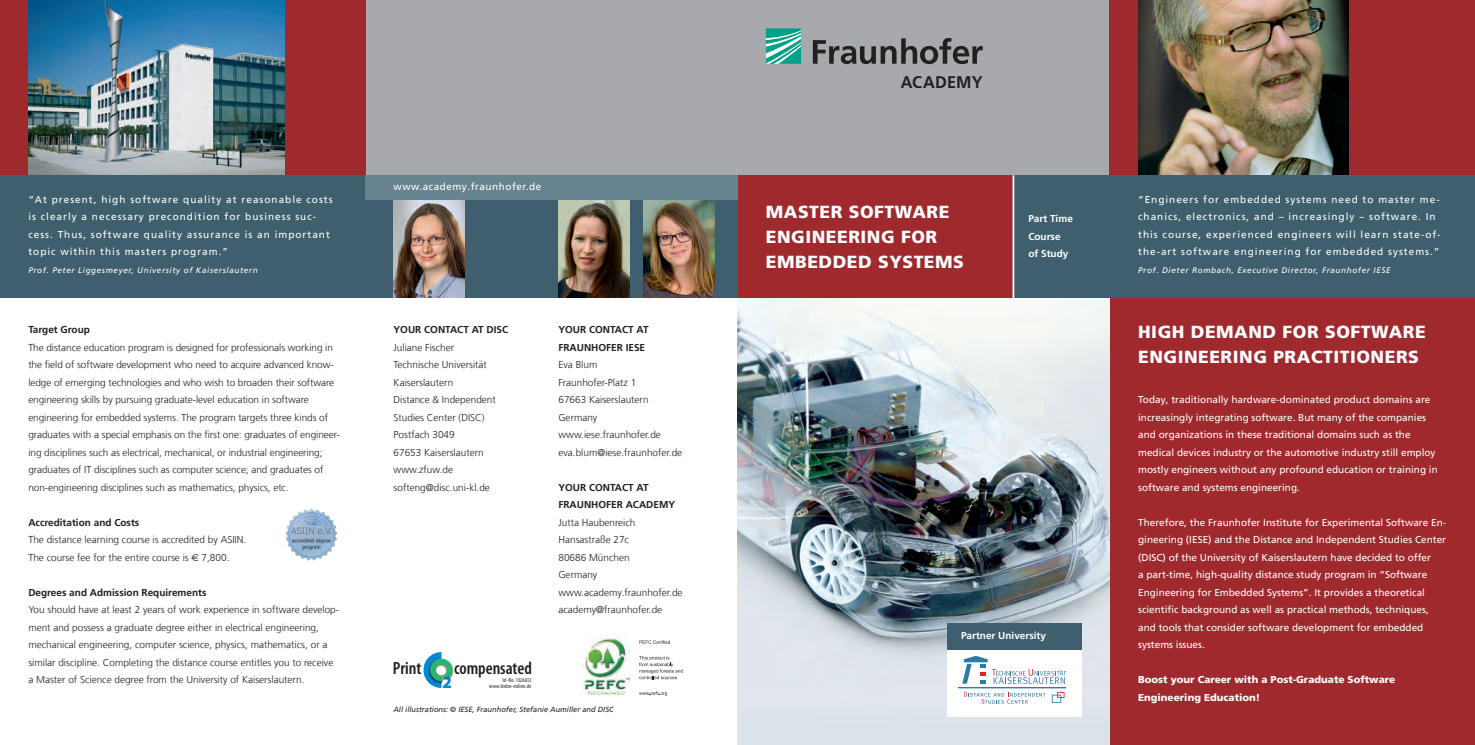
<style>
.page{position:relative;width:1475px;height:745px;background:#fff}
.page>*{position:absolute;margin:0;border:0;box-sizing:border-box;transform-origin:0 0}
.t1{font:600 condensed 17.75px "Myriad Pro";color:#231f20}
._03_Standardüberschr{font:900 17.5px/25px "Frutiger LT Com";letter-spacing:.03em;color:#fff}
.t2{font:700 16.88px "Frutiger LT Com";letter-spacing:.01em;color:#231f20}
._06_Fließtext{font:300 10px/17.5px "Frutiger LT Com";color:#231f20}
._06_Fließtext-2{font:10px/17.5px "Frutiger LT Com";color:#fff}
._04_1_Einleitungstex{font:10px/17.5px "Frutiger LT Com";letter-spacing:.1em;color:#fff}
._06_Fließtext-3{font:700 10px/17.5px "Frutiger LT Com";color:#231f20}
._07_Zwischenüberschr{font:700 10px "Frutiger LT Com";color:#231f20}
._06_Fließtext-4{font:900 10px/17.5px "Frutiger LT Com";color:#fff}
._11_1_Kapitelübersch{font:10px "Frutiger LT Com";letter-spacing:.05em;color:#fff}
._06_1_Fließtext_8pt{font:300 10px "Frutiger LT Com";color:#231f20}
._07_1_Zwischenübersc{font:700 10px/17.5px "Frutiger LT Com";color:#fff}
._07_Zwischenüberschr-2{font:700 10px "Frutiger LT Com";color:#fff}
._05_Marginalie_Bildu{font:italic 8.12px "Frutiger LT Com";letter-spacing:.075em;color:#fff}
._05_Marginalie_Bildu-2{font:italic 7.5px "Frutiger LT Com";color:#231f20}
.t3{font:condensed 5.88px/5.9px "Myriad Pro";letter-spacing:.035em;color:#231f20;text-align:right}
.s1{font-family:"Euro Sans";font-weight:400}
</style>
<div class="page">
<div style="left:365px;top:0;width:744px;height:175px;background:#a8a9ad"></div>
<div style="left:1109px;top:0;width:365px;height:175px;background:#9f292d"></div>
<div style="left:0;top:0;width:365px;height:175px;background:#9f292d"></div>
<img style="left:28px;top:0;width:257px;height:175px">
<div style="left:1109px;top:298px;width:365px;height:446px;background:#9f292d"></div>
<img style="left:1138px;top:0;width:210px;height:175px">
<img style="left:737px;top:298px;width:372px;height:446px">
<svg style="left:765px;top:28px;width:35px;height:36px"></svg>
<svg style="left:812px;top:38px;width:170px;height:26px"></svg>
<div style="left:737px;top:175px;width:372px;height:123px;background:#9f292d"></div>
<div style="left:1013px;top:175px;width:461px;height:123px;background:#3f5f6e"></div>
<hr style="left:1012px;top:175px;width:2px;height:123px;background:#fff">
<div style="left:947px;top:649px;width:134px;height:67px;background:#fff"></div>
<svg style="left:962px;top:655px;width:104px;height:28px"></svg>
<svg style="left:1051px;top:692px;width:13px;height:10px"></svg>
<hr style="left:958px;top:687px;width:108px;height:1px;background:#307ea1">
<svg style="left:964px;top:691px;width:81px;height:12px"></svg>
<div style="left:947px;top:622px;width:134px;height:27px;background:#3f5f6e"></div>
<div style="left:0;top:175px;width:737px;height:123px;background:#3f5f6e"></div>
<img style="left:558px;top:200px;width:71px;height:98px">
<img style="left:393px;top:200px;width:71px;height:98px">
<img style="left:643px;top:200px;width:71px;height:98px">
<img style="left:285px;top:508px;width:52px;height:52px">
<div style="left:365px;top:175px;width:372px;height:25px;background:#668390"></div>
<img style="left:582px;top:637px;width:101px;height:59px">
<img style="left:452px;top:665px;width:2px;height:12px">
<svg style="left:423px;top:652px;width:29px;height:35px"></svg>
<p class="_04_1_Einleitungstex" style="left:28px;top:190px;width:306px">“At present, high software quality at reasonable costs is clearly a necessary precondition for business suc&shy;cess. Thus, software quality assurance is an important topic within this masters program.”</p>
<p class="_05_Marginalie_Bildu" style="left:28px;top:265px;width:231px">Prof. Peter Liggesmeyer, University of Kaiserslautern</p>
<p class="_07_Zwischenüberschr" style="left:28px;top:323px;width:63px">Target Group</p>
<p class="_06_Fließtext" style="left:28px;top:338px;width:313px">The distance education program is designed for professionals working in the field of software development who need to acquire advanced know&shy;ledge of emerging technologies and who wish to broaden their software engineering skills by pursuing graduate-level education in software engineering for embedded systems. The program targets three kinds of graduates with a special emphasis on the first one: graduates of engineer&shy;ing disciplines such as electrical, mechanical, or industrial engineering; graduates of IT disciplines such as computer science; and graduates of non-engineering disciplines such as mathematics, physics, etc.</p>
<p class="_07_Zwischenüberschr" style="left:28px;top:516px;width:112px">Accreditation and Costs</p>
<p class="_06_Fließtext" style="left:28px;top:530px;width:219px">The distance learning course is accredited by ASIIN.</p>
<p class="_06_Fließtext" style="left:28px;top:548px;width:202px">The course fee for the entire course is <span class="s1">e</span> 7,800.</p>
<p class="_07_Zwischenüberschr" style="left:28px;top:586px;width:179px">Degrees and Admission Requirements</p>
<p class="_06_Fließtext" style="left:28px;top:600px;width:312px">You should have at least 2 years of work experience in software develop&shy;ment and possess a graduate degree either in electrical engineering, mechanical engineering, computer science, physics, mathematics, or a similar discipline. Completing the distance course entitles you to receive a Master of Science degree from the University of Kaiserslautern.</p>
<p class="_11_1_Kapitelübersch" style="left:393px;top:181px;width:149px">www.academy.fraunhofer.de</p>
<p class="_06_Fließtext-3" style="left:393px;top:320px;width:116px">YOUR CONTACT AT DISC</p>
<p class="_06_Fließtext" style="left:393px;top:338px;width:62px">Juliane Fischer</p>
<p class="_06_Fließtext" style="left:393px;top:355px;width:95px">Technische Universität<br>Kaiserslautern</p>
<p class="_06_Fließtext" style="left:393px;top:390px;width:104px">Distance &amp; Independent</p>
<p class="_06_Fließtext" style="left:393px;top:408px;width:93px">Studies Center (DISC)</p>
<p class="_06_Fließtext" style="left:393px;top:425px;width:63px">Postfach 3049</p>
<p class="_06_Fließtext" style="left:393px;top:443px;width:92px">67653 Kaiserslautern</p>
<p class="_06_Fließtext" style="left:393px;top:460px;width:61px">www.zfuw.de</p>
<p class="_06_1_Fließtext_8pt" style="left:393px;top:481px;width:98px">softeng@disc.uni-kl.de</p>
<p class="t1" style="left:393px;top:657px;width:30px">Print</p>
<p class="t1" style="left:454px;top:657px;width:79px">compensated</p>
<p class="t3" style="left:489px;top:676px;width:44px">Id-No. 1326612 www.bvdm-online.de</p>
<p class="_06_Fließtext-3" style="left:558px;top:320px;width:92px">YOUR CONTACT AT<br>FRAUNHOFER IESE</p>
<p class="_06_Fließtext" style="left:558px;top:355px;width:40px">Eva Blum</p>
<p class="_06_Fließtext" style="left:558px;top:373px;width:79px">Fraunhofer-Platz 1</p>
<p class="_06_Fließtext" style="left:558px;top:390px;width:92px">67663 Kaiserslautern</p>
<p class="_06_Fließtext" style="left:558px;top:408px;width:40px">Germany</p>
<p class="_06_Fließtext" style="left:558px;top:425px;width:104px">www.iese.fraunhofer.de</p>
<p class="_06_Fließtext" style="left:558px;top:443px;width:125px">eva.blum@iese.fraunhofer.de</p>
<p class="_06_Fließtext-3" style="left:558px;top:478px;width:92px">YOUR CONTACT AT</p>
<p class="_06_Fließtext-3" style="left:558px;top:495px;width:118px">FRAUNHOFER ACADEMY</p>
<p class="_06_Fließtext" style="left:558px;top:513px;width:79px">Jutta Haubenreich</p>
<p class="_06_Fließtext" style="left:558px;top:530px;width:72px">Hansastraße 27c</p>
<p class="_06_Fließtext" style="left:558px;top:548px;width:73px">80686 München</p>
<p class="_06_Fließtext" style="left:558px;top:565px;width:40px">Germany</p>
<p class="_06_Fließtext" style="left:558px;top:583px;width:126px">www.academy.fraunhofer.de</p>
<p class="_06_Fließtext" style="left:558px;top:600px;width:105px">academy@fraunhofer.de</p>
<p class="_05_Marginalie_Bildu-2" style="left:393px;top:704px;width:221px">All illustrations: © IESE, Fraunhofer, Stefanie Aumiller and DISC</p>
<p class="t2" style="left:900px;top:72px;width:83px">ACADEMY</p>
<p class="_03_Standardüberschr" style="left:765px;top:199px;width:199px">MASTER SOFTWARE<br>ENGINEERING FOR<br>EMBEDDED SYSTEMS</p>
<p class="_07_1_Zwischenübersc" style="left:1028px;top:210px;width:46px">Part Time<br>Course</p>
<p class="_07_1_Zwischenübersc" style="left:1028px;top:245px;width:42px">of Study</p>
<p class="_07_Zwischenüberschr-2" style="left:960px;top:629px;width:87px">Partner University</p>
<p class="_04_1_Einleitungstex" style="left:1137px;top:190px;width:304px">“Engineers for embedded systems need to master me&shy;chanics, electronics, and – increasingly – software. In this course, experienced engineers will learn state-of&shy;the-art software engineering for embedded systems.”</p>
<p class="_05_Marginalie_Bildu" style="left:1137px;top:265px;width:254px">Prof. Dieter Rombach, Executive Director, Fraunhofer IESE</p>
<p class="_03_Standardüberschr" style="left:1137px;top:319px;width:289px">HIGH DEMAND FOR SOFTWARE</p>
<p class="_03_Standardüberschr" style="left:1137px;top:344px;width:282px">ENGINEERING PRACTITIONERS</p>
<p class="_06_Fließtext-2" style="left:1137px;top:390px;width:301px">Today, traditionally hardware-dominated product domains are increasingly integrating software. But many of the companies and organizations in these traditional domains such as the medical devices industry or the automotive industry still employ mostly engineers without any profound education or training in software and systems engineering.</p>
<p class="_06_Fließtext-2" style="left:1137px;top:513px;width:309px">Therefore, the Fraunhofer Institute for Experimental Software En&shy;gineering (IESE) and the Distance and Independent Studies Center (DISC) of the University of Kaiserslautern have decided to offer<br>a part-time, high-quality distance study program in “Software Engineering for Embedded Systems”. It provides a theoretical scientific background as well as practical methods, techniques, and tools that consider software development for embedded systems issues.</p>
<p class="_06_Fließtext-4" style="left:1137px;top:670px;width:258px">Boost your Career with a Post-Graduate Software<br>Engineering Education!</p>
</div>
